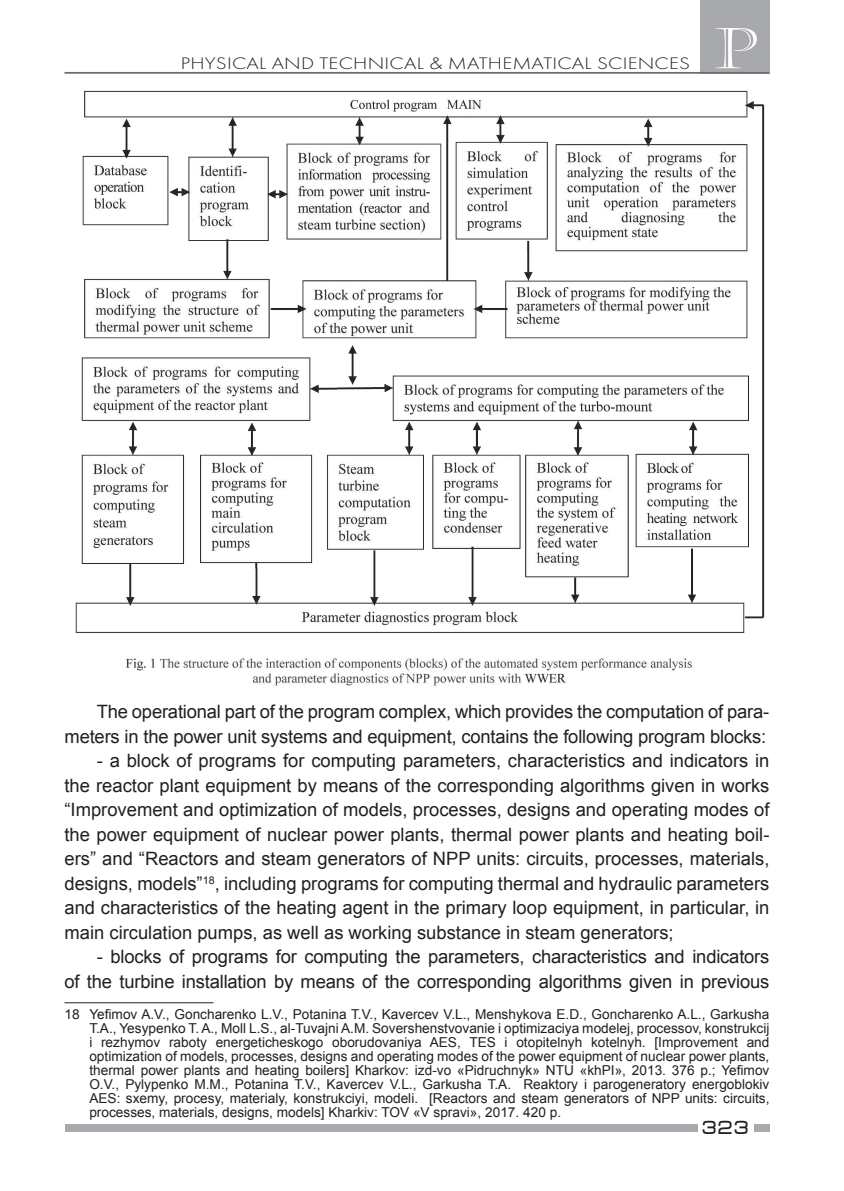
<style>
.page{position:relative;width:844px;height:1191px;background:#fff}
.page>*{position:absolute;margin:0;border:0;box-sizing:border-box;transform-origin:0 0}
.t1{font:56px "Castellar";color:#fff;scale:1.25 1}
.t2{font:19.25px "Micra";color:#231f20;scale:.9 1}
.t3{font:18.38px/24.5px "Arial";letter-spacing:-.01em;color:#231f20;text-align:right}
.t4{font:17.32px "Futura Light C";letter-spacing:.01em;color:#231f20;scale:1.22 1}
.t5{font:13.65px/14px "Arial";color:#231f20;text-align:justify}
</style>
<div class="page">
<div style="left:699px;top:0;width:70px;height:73px;background:#a8a9ad"></div>
<div style="left:64px;top:1124px;width:705px;height:7px;background:#a8a9ad"></div>
<div style="left:697px;top:1117px;width:56px;height:20px;background:#fff"></div>
<hr style="left:64px;top:72px;width:705px;height:2px;background:#6c6d70">
<hr style="left:64px;top:1002px;width:149px;height:1px;background:#231f20">
<img style="left:75px;top:90px;width:690px;height:596px">
<p class="t4" style="left:181px;top:54px;width:419px">PHYSICAL AND TECHNICAL &amp; MATHEMATICAL SCIENCES</p>
<h1 class="t1" style="left:714px;top:17px;width:36px">P</h1>
<p class="t3" style="left:64px;top:699px;width:706px">The operational part of the program complex, which provides the computation of para&shy;meters in the power unit systems and equipment, contains the following program blocks:</p>
<p class="t3" style="left:64px;top:748px;width:706px;text-align:justify;text-indent:32px">- a block of programs for computing parameters, characteristics and indicators in the reactor plant equipment by means of the corresponding algorithms given in works “Improvement and optimization of models, processes, designs and operating modes of the power equipment of nuclear power plants, thermal power plants and heating boil&shy;ers” and “Reactors and steam generators of NPP units: circuits, processes, materials, designs, models”<sup>18</sup>, including programs for computing thermal and hydraulic parameters and characteristics of the heating agent in the primary loop equipment, in particular, in main circulation pumps, as well as working substance in steam generators;</p>
<p class="t3" style="left:64px;top:944px;width:706px">- blocks of programs for computing the parameters, characteristics and indicators<br>of the turbine installation by means of the corresponding algorithms given in previous</p>
<p class="t5" style="left:89px;top:1006px;width:681px;text-indent:-25px">18 Yefimov A.V., Goncharenko L.V., Potanina T.V., Kavercev V.L., Menshykova E.D., Goncharenko A.L., Garkusha T.A., Yesypenko T. A., Moll L.S., al-Tuvajni A.M. Sovershenstvovanie i optimizaciya modelej, processov, konstrukcij i rezhymov raboty energeticheskogo oborudovaniya AES, TES i otopitelnyh kotelnyh. [Improvement and optimization of models, processes, designs and operating modes of the power equipment of nuclear power plants, thermal power plants and heating boilers] Kharkov: izd-vo «Pidruchnyk» NTU «khPI», 2013. 376 p.; Yefimov O.V., Pylypenko M.M., Potanina T.V., Kavercev V.L., Garkusha T.A. Reaktory i parogeneratory energoblokiv AES: sxemy, procesy, materialy, konstrukciyi, modeli. [Reactors and steam generators of NPP units: circuits, processes, materials, designs, models] Kharkiv: TOV «V spravi», 2017. 420 p.</p>
<p class="t2" style="left:701px;top:1117px;width:55px">323</p>
</div>
